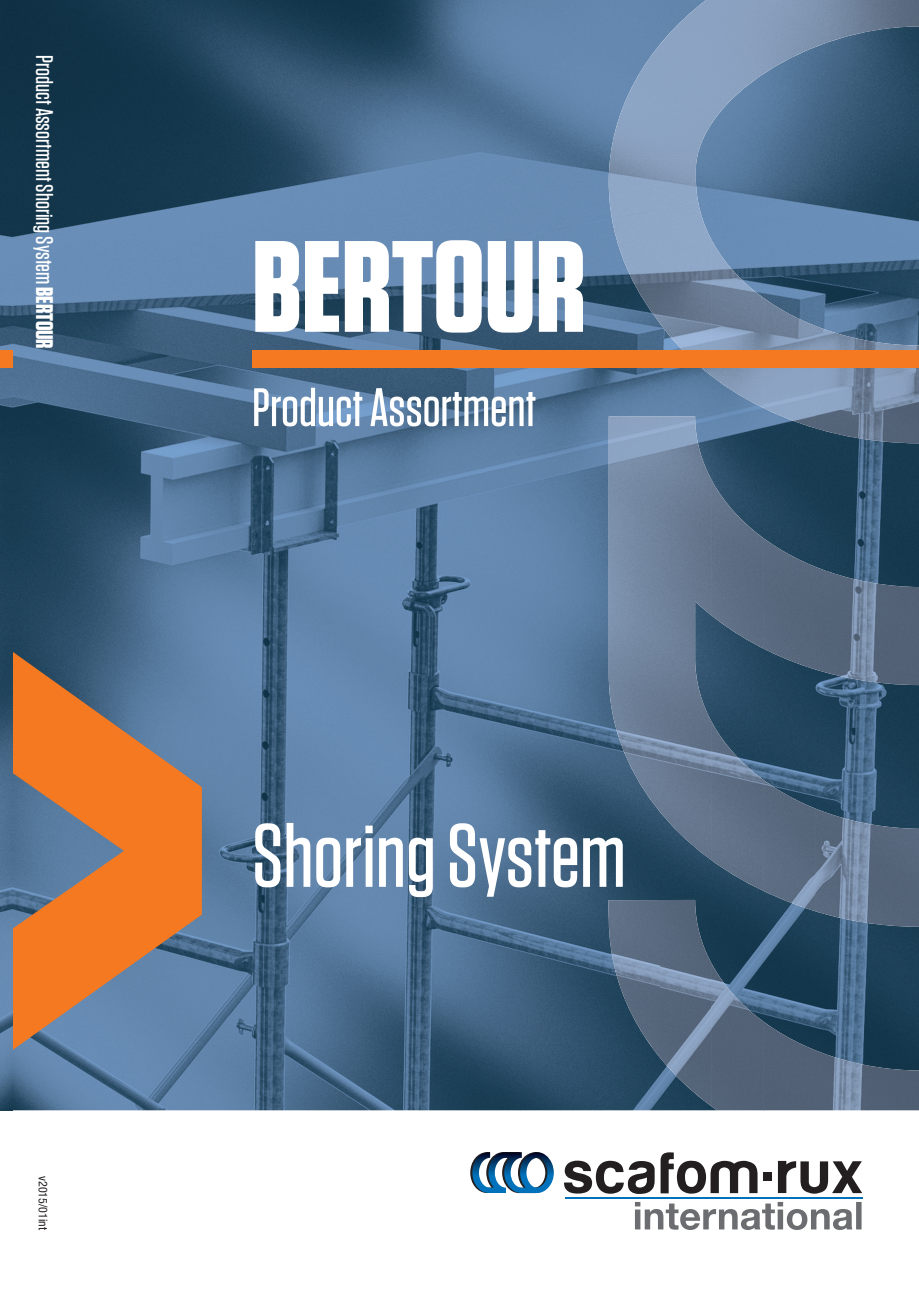
<style>
.page{position:relative;width:919px;height:1289px;background:#fff}
.page>*{position:absolute;margin:0;border:0;box-sizing:border-box;transform-origin:0 0}
.t1{font:700 129.6px "Tungsten";color:#fff}
.t2{font:500 90px "Tungsten";color:#fff}
.t3{font:500 54px "Tungsten";color:#fff}
.t4{font:500 24px "Tungsten";color:#fff}
.t5{font:condensed 12px "Helvetica Neue LT Pro";color:#231f20}
.s1{font-weight:700}
</style>
<div class="page">
<img style="left:0;top:0;width:918px;height:1110px">
<svg style="left:0;top:642px;width:202px;height:416px;background:#a27860"></svg>
<div style="left:0;top:350px;width:12px;height:17px;background:#f47921"></div>
<img style="left:653px;top:0;width:265px;height:53px">
<img style="left:623px;top:52px;width:179px;height:54px">
<img style="left:610px;top:105px;width:116px;height:54px">
<img style="left:608px;top:158px;width:103px;height:688px">
<img style="left:711px;top:239px;width:52px;height:169px">
<img style="left:763px;top:298px;width:52px;height:130px">
<img style="left:815px;top:326px;width:103px;height:117px">
<img style="left:711px;top:479px;width:52px;height:412px">
<img style="left:763px;top:538px;width:104px;height:143px">
<img style="left:866px;top:582px;width:52px;height:103px">
<img style="left:763px;top:779px;width:52px;height:132px">
<img style="left:815px;top:808px;width:103px;height:118px">
<img style="left:659px;top:845px;width:52px;height:261px">
<img style="left:608px;top:900px;width:52px;height:157px">
<img style="left:711px;top:962px;width:52px;height:148px">
<img style="left:763px;top:1021px;width:104px;height:89px">
<img style="left:866px;top:1065px;width:52px;height:45px">
<div style="left:252px;top:350px;width:666px;height:17px;background:#f47921"></div>
<hr style="left:565px;top:1196px;width:297px;height:2px;background:#0072bc">
<svg style="left:470px;top:1152px;width:83px;height:40px"></svg>
<svg style="left:564px;top:1160px;width:90px;height:33px"></svg>
<svg style="left:660px;top:1110px;width:258px;height:83px"></svg>
<svg style="left:635px;top:1202px;width:226px;height:27px"></svg>
<p class="t4" style="left:57px;top:55px;width:295px;rotate:90deg">Product Assortment Shoring System <span class="s1">BERTOUR</span></p>
<p class="t5" style="left:50px;top:1175px;width:55px;rotate:90deg">v2015/01int</p>
<h1 class="t1" style="left:252px;top:217px;width:335px">BERTOUR</h1>
<h3 class="t3" style="left:252px;top:379px;width:285px">Product Assortment</h3>
<h2 class="t2" style="left:252px;top:808px;width:375px">Shoring System</h2>
</div>
